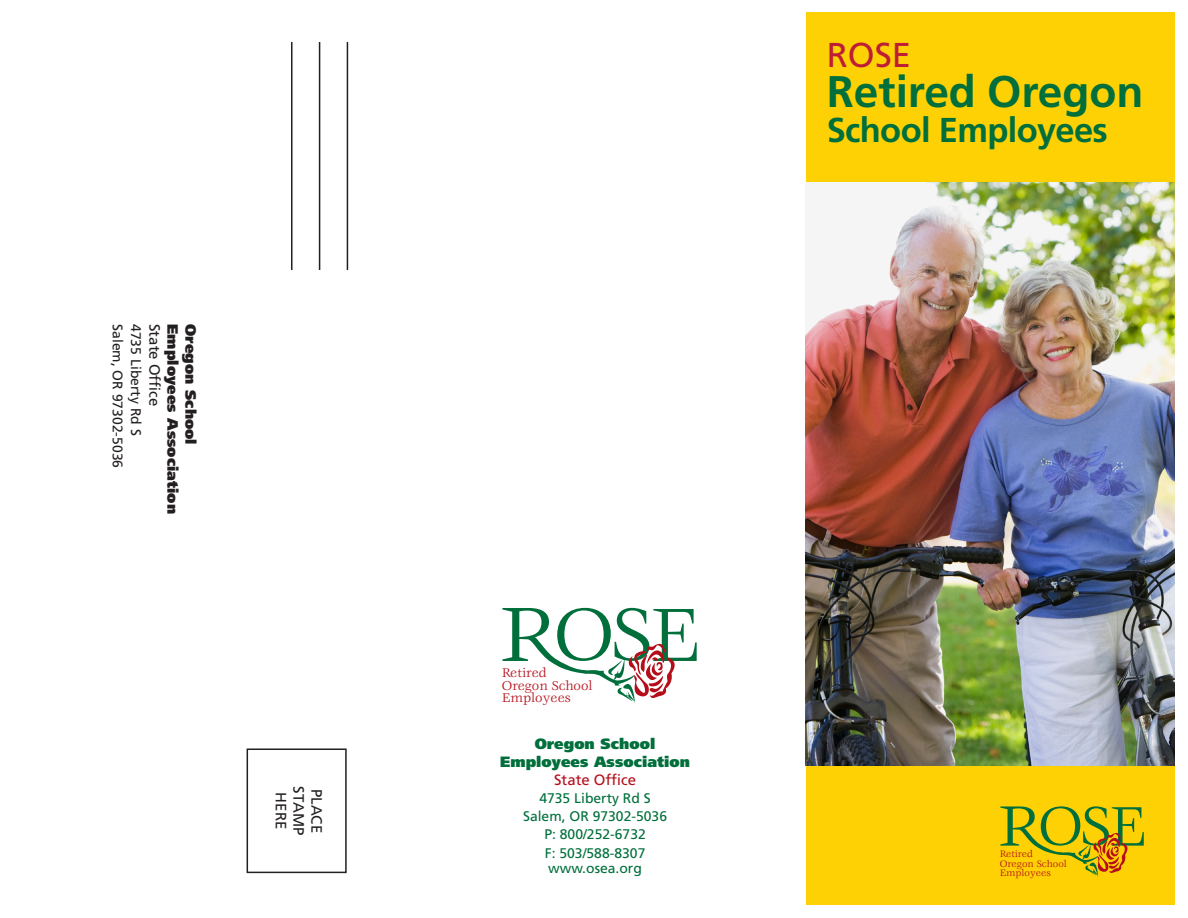
<style>
.page{position:relative;width:1188px;height:918px;background:#fff}
.page>*{position:absolute;margin:0;border:0;box-sizing:border-box;transform-origin:0 0}
.t1{font:700 44.25px "Frutiger LT Std";color:#006f3c}
.t2{font:700 34.5px "Frutiger LT Std";letter-spacing:-.02em;color:#006f3c}
.t3{font:34.5px "Frutiger LT Std";color:#be1e35}
.t4{font:900 15px/18px "Frutiger LT Std";letter-spacing:.005em;color:#006f3c;text-align:center}
.t5{font:900 15px "Frutiger LT Std";letter-spacing:.005em;color:#231f20}
.t6{font:15px "Frutiger LT Std";letter-spacing:.005em;color:#231f20}
.t7{font:15px "Frutiger LT Std";color:#b50e1a}
.t8{font:13.95px "Frutiger LT Std";color:#006f3c}
.t9{font:13.95px "Frutiger LT Std";color:#231f20}
.t10{font:13.95px/12.8px "Veljovic";color:#b50e1a}
.t11{font:10.2px/9.4px "Veljovic";color:#b50e1a}
</style>
<div class="page">
<div style="left:806px;top:12px;width:368px;height:892px;background:#fed105"></div>
<img style="left:806px;top:182px;width:368px;height:583px">
<svg style="left:1000px;top:806px;width:144px;height:71px"></svg>
<div style="left:247px;top:748px;width:100px;height:125px;border:2px solid #231f20"></div>
<hr style="left:291px;top:42px;width:1px;height:228px;background:#231f20">
<hr style="left:347px;top:42px;width:1px;height:228px;background:#231f20">
<hr style="left:319px;top:42px;width:1px;height:228px;background:#231f20">
<svg style="left:502px;top:608px;width:195px;height:95px"></svg>
<p class="t9" style="left:126px;top:324px;width:146px;rotate:90deg">Salem, OR 97302-5036</p>
<p class="t9" style="left:144px;top:324px;width:113px;rotate:90deg">4735 Liberty Rd S</p>
<p class="t6" style="left:164px;top:324px;width:83px;rotate:90deg">State Office</p>
<p class="t5" style="left:182px;top:324px;width:191px;rotate:90deg">Employees Association</p>
<p class="t5" style="left:200px;top:324px;width:122px;rotate:90deg">Oregon School</p>
<p class="t6" style="left:290px;top:792px;width:38px;rotate:90deg">HERE</p>
<p class="t6" style="left:308px;top:786px;width:50px;rotate:90deg">STAMP</p>
<p class="t6" style="left:326px;top:789px;width:46px;rotate:90deg">PLACE</p>
<p class="t3" style="left:827px;top:35px;width:86px">ROSE</p>
<p class="t1" style="left:827px;top:66px;width:318px">Retired Oregon</p>
<p class="t2" style="left:827px;top:110px;width:283px">School Employees</p>
<p class="t10" style="left:502px;top:667px;width:92px">Retired<br>Oregon School<br>Employees</p>
<p class="t4" style="left:500px;top:734px;width:191px">Oregon School<br>Employees Association</p>
<p class="t7" style="left:554px;top:770px;width:83px">State Office</p>
<p class="t8" style="left:539px;top:790px;width:113px">4735 Liberty Rd S</p>
<p class="t8" style="left:523px;top:808px;width:146px">Salem, OR 97302-5036</p>
<p class="t8" style="left:544px;top:826px;width:103px">P: 800/252-6732</p>
<p class="t8" style="left:545px;top:845px;width:102px">F: 503/588-8307</p>
<p class="t8" style="left:548px;top:860px;width:95px">www.osea.org</p>
<p class="t11" style="left:1000px;top:850px;width:69px">Retired<br>Oregon School<br>Employees</p>
</div>
